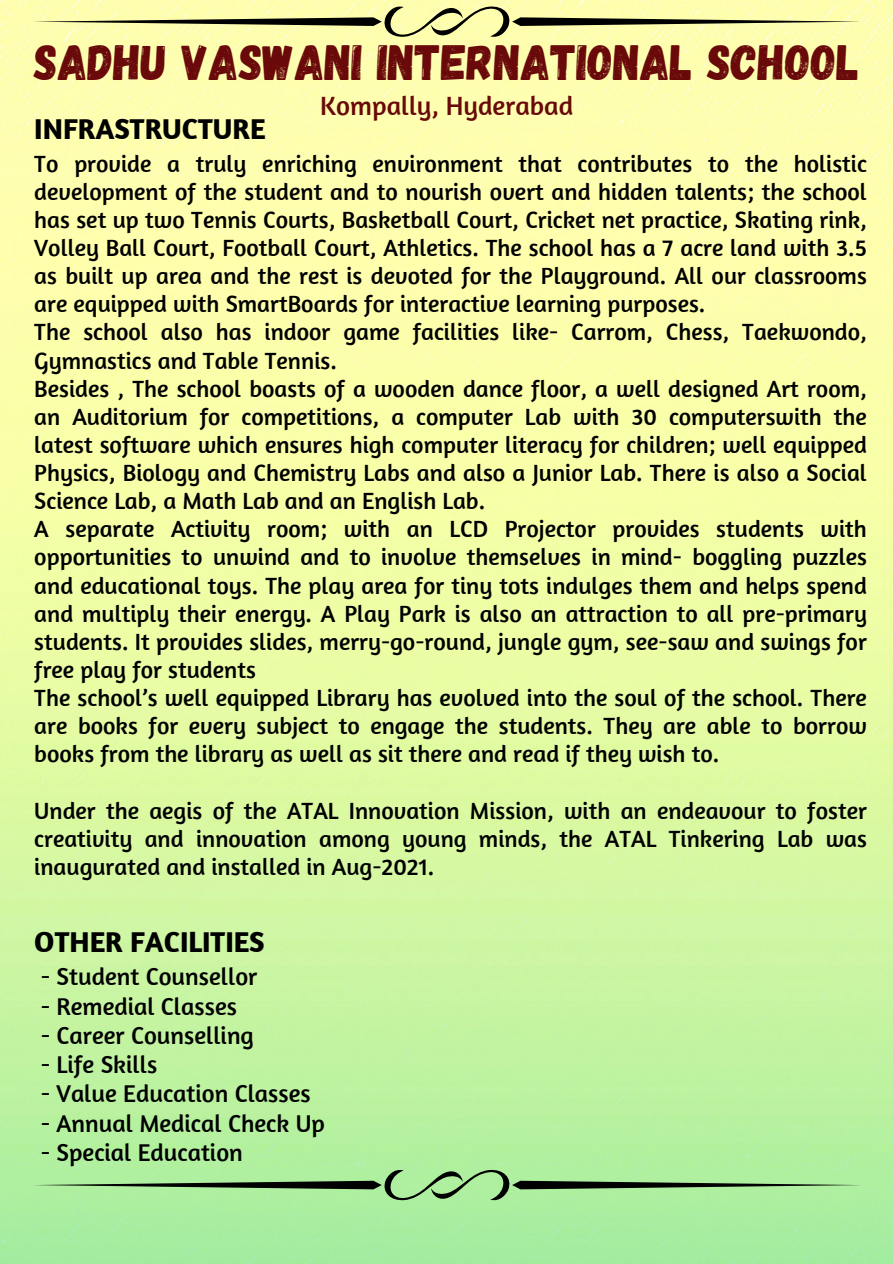
<style>
.page{position:relative;width:893px;height:1264px;background:#fff}
.page>*{position:absolute;margin:0;border:0;box-sizing:border-box;transform-origin:0 0}
.t1{font:49.5px "Gagalin";color:#690909}
.t2{font:700 29.4px "Amaranth";color:#000}
.t3{font:27px "Amaranth";color:#690909}
.t4{font:24.9px "Amaranth";color:#000}
.t5{font:24px/28.2px "Amaranth";color:#000;text-align:justify}
</style>
<div class="page">
<img style="left:0;top:0;width:892px;height:1263px">
<svg style="left:32px;top:4px;width:829px;height:35px;background:#dcdc98"></svg>
<svg style="left:32px;top:1167px;width:829px;height:35px;background:#97cf8a"></svg>
<p class="t1" style="left:34px;top:30px;width:826px">SADHU VASWANI INTERNATIONAL SCHOOL</p>
<h1 class="t2" style="left:34px;top:110px;width:233px">INFRASTRUCTURE</h1>
<h2 class="t5" style="left:34px;top:148px;width:834px">To provide a truly enriching environment that contributes to the holistic development of the student and to nourish overt and hidden talents; the school has set up two Tennis Courts, Basketball Court, Cricket net practice, Skating rink, Volley Ball Court, Football Court, Athletics. The school has a 7 acre land with 3.5 as built up area and the rest is devoted for the Playground. All our classrooms are equipped with SmartBoards for interactive learning purposes.</h2>
<p class="t5" style="left:34px;top:317px;width:834px">The school also has indoor game facilities like- Carrom, Chess, Taekwondo,<br>Gymnastics and Table Tennis.</p>
<p class="t5" style="left:34px;top:373px;width:834px">Besides , The school boasts of a wooden dance floor, a well designed Art room, an Auditorium for competitions, a computer Lab with 30 computerswith the latest software which ensures high computer literacy for children; well equipped Physics, Biology and Chemistry Labs and also a Junior Lab. There is also a Social Science Lab, a Math Lab and an English Lab.</p>
<p class="t5" style="left:34px;top:514px;width:834px">A separate Activity room; with an LCD Projector provides students with opportunities to unwind and to involve themselves in mind- boggling puzzles and educational toys. The play area for tiny tots indulges them and helps spend and multiply their energy. A Play Park is also an attraction to all pre-primary students. It provides slides, merry-go-round, jungle gym, see-saw and swings for free play for students</p>
<p class="t5" style="left:34px;top:683px;width:834px">The school’s well equipped Library has evolved into the soul of the school. There are books for every subject to engage the students. They are able to borrow books from the library as well as sit there and read if they wish to.</p>
<p class="t5" style="left:34px;top:795px;width:834px">Under the aegis of the ATAL Innovation Mission, with an endeavour to foster creativity and innovation among young minds, the ATAL Tinkering Lab was inaugurated and installed in Aug-2021.</p>
<p class="t3" style="left:320px;top:88px;width:254px">Kompally, Hyderabad</p>
<p class="t2" style="left:34px;top:922px;width:232px">OTHER FACILITIES</p>
<p class="t4" style="left:41px;top:961px;width:218px">- Student Counsellor</p>
<p class="t4" style="left:41px;top:990px;width:198px">- Remedial Classes</p>
<p class="t4" style="left:41px;top:1019px;width:215px">- Career Counselling</p>
<p class="t4" style="left:41px;top:1048px;width:118px">- Life Skills</p>
<p class="t4" style="left:41px;top:1078px;width:271px">- Value Education Classes</p>
<p class="t4" style="left:41px;top:1107px;width:286px">- Annual Medical Check Up</p>
<p class="t4" style="left:41px;top:1136px;width:204px">- Special Education</p>
</div>
